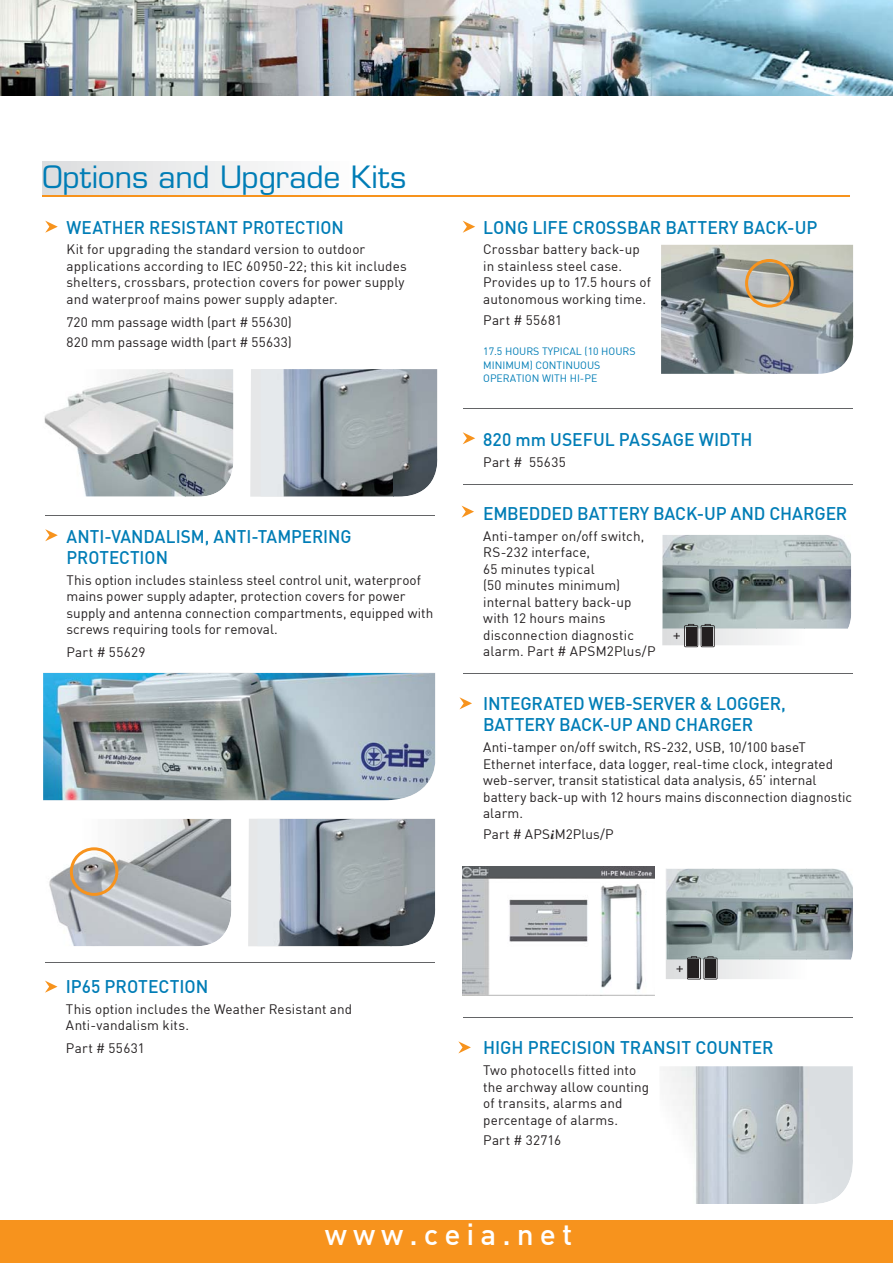
<style>
.page{position:relative;width:893px;height:1263px;background:#fff}
.page>*{position:absolute;margin:0;border:0;box-sizing:border-box;transform-origin:0 0}
.t1{font:30px "Eurostile";color:#007db6}
.t2{font:500 30px "DIN";letter-spacing:.2em;color:#fff}
.t3{font:500 18px/21px "DIN";color:#007db6}
.t4{font:500 18px/21px "DIN";color:#007db6;scale:.95 1}
.t5{font:13.5px/16.5px "DIN";letter-spacing:.01em;color:#231f20}
.t6{font:10.5px/13.5px "DIN";color:#007db6}
.s1{font-family:"Bodoni";font-weight:700;font-style:italic}
</style>
<div class="page">
<div style="left:0;top:1220px;width:893px;height:43px;background:#f7931d"></div>
<img style="left:0;top:0;width:893px;height:96px">
<svg style="left:458px;top:1041px;width:13px;height:12px"></svg>
<div style="left:43px;top:162px;width:548px;height:34px;background:linear-gradient(to right,#e2e3e4,#fff)"></div>
<hr style="left:43px;top:195px;width:807px;height:2px;background:#f7931d">
<svg style="left:45px;top:221px;width:13px;height:12px"></svg>
<svg style="left:45px;top:529px;width:13px;height:12px"></svg>
<svg style="left:45px;top:981px;width:13px;height:12px"></svg>
<img style="left:661px;top:245px;width:193px;height:129px">
<svg style="left:745px;top:259px;width:49px;height:49px;background:#b8a88d"></svg>
<svg style="left:463px;top:221px;width:12px;height:12px"></svg>
<svg style="left:463px;top:432px;width:12px;height:12px"></svg>
<svg style="left:459px;top:697px;width:13px;height:12px"></svg>
<svg style="left:462px;top:506px;width:12px;height:12px"></svg>
<img style="left:44px;top:369px;width:189px;height:128px">
<svg style="left:250px;top:369px;width:188px;height:128px"></svg>
<img style="left:260px;top:369px;width:177px;height:128px">
<img style="left:43px;top:673px;width:392px;height:127px">
<img style="left:49px;top:819px;width:182px;height:127px">
<svg style="left:248px;top:819px;width:188px;height:127px"></svg>
<img style="left:257px;top:819px;width:178px;height:127px">
<svg style="left:70px;top:847px;width:48px;height:49px"></svg>
<img style="left:462px;top:866px;width:193px;height:129px">
<img style="left:663px;top:1066px;width:190px;height:138px">
<hr style="left:45px;top:516px;width:390px;height:1px;background:#636466">
<hr style="left:463px;top:408px;width:390px;height:1px;background:#636466">
<hr style="left:463px;top:484px;width:390px;height:1px;background:#636466">
<hr style="left:463px;top:673px;width:390px;height:1px;background:#636466">
<hr style="left:463px;top:1017px;width:390px;height:1px;background:#636466">
<hr style="left:45px;top:962px;width:390px;height:1px;background:#636466">
<svg style="left:662px;top:535px;width:189px;height:112px;background:#a3adaf"></svg>
<svg style="left:666px;top:868px;width:187px;height:111px;background:#a3adae"></svg>
<h1 class="t1" style="left:43px;top:166px;width:365px">Options and Upgrade Kits</h1>
<h2 class="t4" style="left:66px;top:219px;width:293px">WEATHER RESISTANT PROTECTION</h2>
<p class="t5" style="left:66px;top:241px;width:342px">Kit for upgrading the standard version to outdoor applications according to IEC 60950-22; this kit includes shelters, crossbars, protection covers for power supply and waterproof mains power supply adapter.</p>
<p class="t5" style="left:66px;top:311px;width:227px;line-height:20.7px">720 mm passage width (part # 55630)<br>820 mm passage width (part # 55633)</p>
<h2 class="t4" style="left:66px;top:528px;width:302px">ANTI-VANDALISM, ANTI-TAMPERING<br>PROTECTION</h2>
<p class="t5" style="left:66px;top:571px;width:368px">This option includes stainless steel control unit, waterproof mains power supply adapter, protection covers for power supply and antenna connection compartments, equipped with screws requiring tools for removal.</p>
<p class="t5" style="left:66px;top:644px;width:81px">Part # 55629</p>
<h2 class="t3" style="left:483px;top:219px;width:336px">LONG LIFE CROSSBAR BATTERY BACK-UP</h2>
<p class="t5" style="left:483px;top:241px;width:169px">Crossbar battery back-up in stainless steel case.<br>Provides up to 17.5 hours of autonomous working time.</p>
<p class="t5" style="left:483px;top:311px;width:80px">Part # 55681</p>
<p class="t6" style="left:483px;top:344px;width:154px">17.5 HOURS TYPICAL (10 HOURS<br>MINIMUM) CONTINUOUS<br>OPERATION WITH HI-PE</p>
<h2 class="t3" style="left:483px;top:431px;width:271px">820 mm USEFUL PASSAGE WIDTH</h2>
<p class="t5" style="left:483px;top:453px;width:84px">Part # 55635</p>
<h2 class="t3" style="left:483px;top:505px;width:366px">EMBEDDED BATTERY BACK-UP AND CHARGER</h2>
<p class="t5" style="left:483px;top:527px;width:174px">Anti-tamper on/off switch,<br>RS-232 interface,<br>65 minutes typical<br>(50 minutes minimum) internal battery back-up with 12 hours mains disconnection diagnostic alarm. Part # APSM2Plus/P</p>
<h2 class="t3" style="left:483px;top:695px;width:304px">INTEGRATED WEB-SERVER &amp; LOGGER,<br>BATTERY BACK-UP AND CHARGER</h2>
<p class="t5" style="left:483px;top:739px;width:370px">Anti-tamper on/off switch, RS-232, USB, 10/100 baseT Ethernet interface, data logger, real-time clock, integrated web-server, transit statistical data analysis, 65’ internal battery back-up with 12 hours mains disconnection diagnostic alarm.</p>
<p class="t5" style="left:483px;top:825px;width:132px">Part # APS<span class="s1">i</span>M2Plus/P</p>
<h2 class="t3" style="left:66px;top:978px;width:144px">IP65 PROTECTION</h2>
<p class="t5" style="left:66px;top:1000px;width:288px">This option includes the Weather Resistant and<br>Anti-vandalism kits.</p>
<p class="t5" style="left:66px;top:1040px;width:80px">Part # 55631</p>
<h2 class="t3" style="left:483px;top:1039px;width:292px">HIGH PRECISION TRANSIT COUNTER</h2>
<p class="t5" style="left:483px;top:1062px;width:168px">Two photocells fitted into the archway allow counting of transits, alarms and percentage of alarms.</p>
<p class="t5" style="left:483px;top:1132px;width:79px">Part # 32716</p>
<h1 class="t2" style="left:325px;top:1224px;width:249px">www.ceia.net</h1>
</div>
